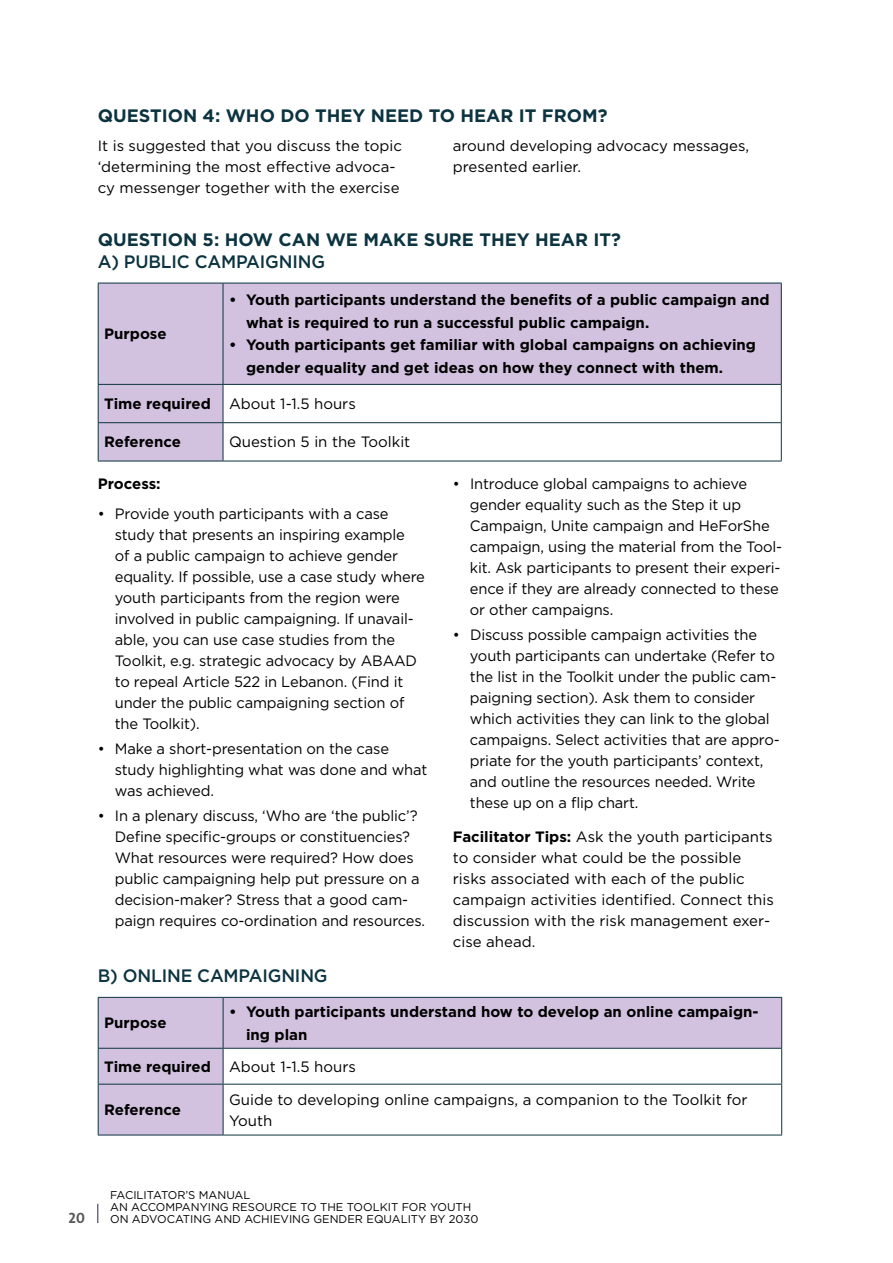
<style>
.page{position:relative;width:893px;height:1263px;background:#fff}
.page>*{position:absolute;margin:0;border:0;box-sizing:border-box;transform-origin:0 0}
.t1{font:700 18px "Gotham";color:#0c3340}
.t2{font:500 18px "Gotham";letter-spacing:-.01em;color:#0c3340}
.t3{font:15px/21px "Gotham";letter-spacing:-.01em;color:#000}
.t4{font:700 15px/22.5px "Gotham";color:#000}
.t5{font:15px "The Sans Bold Caps";color:#58595b}
.t6{font:11.25px/12px "Gotham";color:#000}
.s1{font-weight:700}
</style>
<div class="page">
<svg style="left:97px;top:1204px;width:1px;height:19px"></svg>
<div style="left:99px;top:284px;width:682px;height:100px;background:#d2c2df"></div>
<div style="left:99px;top:385px;width:124px;height:76px;background:#d3c2df"></div>
<hr style="left:98px;top:283px;width:125px;height:1px;background:#0c3340">
<hr style="left:98px;top:283px;width:1px;height:101px;background:#0c3340">
<hr style="left:223px;top:283px;width:559px;height:1px;background:#0c3340">
<hr style="left:223px;top:283px;width:1px;height:101px;background:#0c3340">
<hr style="left:781px;top:283px;width:1px;height:101px;background:#0c3340">
<hr style="left:98px;top:384px;width:125px;height:1px;background:#0c3340">
<hr style="left:98px;top:385px;width:1px;height:37px;background:#0c3340">
<hr style="left:223px;top:384px;width:559px;height:1px;background:#0c3340">
<hr style="left:223px;top:385px;width:1px;height:37px;background:#0c3340">
<hr style="left:781px;top:385px;width:1px;height:37px;background:#0c3340">
<hr style="left:98px;top:422px;width:125px;height:1px;background:#0c3340">
<hr style="left:98px;top:423px;width:1px;height:38px;background:#0c3340">
<hr style="left:223px;top:422px;width:559px;height:1px;background:#0c3340">
<hr style="left:223px;top:423px;width:1px;height:38px;background:#0c3340">
<hr style="left:781px;top:423px;width:1px;height:38px;background:#0c3340">
<hr style="left:98px;top:461px;width:125px;height:1px;background:#0c3340">
<hr style="left:223px;top:461px;width:559px;height:1px;background:#0c3340">
<svg style="left:99px;top:998px;width:682px;height:137px"></svg>
<hr style="left:98px;top:997px;width:125px;height:1px;background:#0c3340">
<hr style="left:98px;top:998px;width:1px;height:50px;background:#0c3340">
<hr style="left:223px;top:997px;width:559px;height:1px;background:#0c3340">
<hr style="left:223px;top:998px;width:1px;height:50px;background:#0c3340">
<hr style="left:781px;top:998px;width:1px;height:50px;background:#0c3340">
<hr style="left:98px;top:1048px;width:125px;height:1px;background:#0c3340">
<hr style="left:98px;top:1048px;width:1px;height:36px;background:#0c3340">
<hr style="left:223px;top:1048px;width:559px;height:1px;background:#0c3340">
<hr style="left:223px;top:1048px;width:1px;height:36px;background:#0c3340">
<hr style="left:781px;top:1048px;width:1px;height:36px;background:#0c3340">
<hr style="left:98px;top:1084px;width:125px;height:1px;background:#0c3340">
<hr style="left:98px;top:1084px;width:1px;height:51px;background:#0c3340">
<hr style="left:223px;top:1084px;width:559px;height:1px;background:#0c3340">
<hr style="left:223px;top:1084px;width:1px;height:51px;background:#0c3340">
<hr style="left:781px;top:1084px;width:1px;height:51px;background:#0c3340">
<hr style="left:98px;top:1135px;width:125px;height:1px;background:#0c3340">
<hr style="left:223px;top:1135px;width:559px;height:1px;background:#0c3340">
<p class="t1" style="left:98px;top:105px;width:511px">QUESTION 4: WHO DO THEY NEED TO HEAR IT FROM?</p>
<p class="t3" style="left:98px;top:135px;width:306px">It is suggested that you discuss the topic ‘determining the most effective advoca&shy;cy messenger together with the exercise</p>
<p class="t3" style="left:453px;top:135px;width:298px">around developing advocacy messages, presented earlier.</p>
<p class="t1" style="left:98px;top:229px;width:525px">QUESTION 5: HOW CAN WE MAKE SURE THEY HEAR IT?</p>
<p class="t2" style="left:98px;top:252px;width:229px">A) PUBLIC CAMPAIGNING</p>
<p class="t4" style="left:246px;top:288px;width:525px;text-indent:-17px">• Youth participants understand the benefits of a public campaign and what is required to run a successful public campaign.</p>
<p class="t4" style="left:246px;top:333px;width:511px;text-indent:-17px">• Youth participants get familiar with global campaigns on achieving gender equality and get ideas on how they connect with them.</p>
<p class="t3" style="left:104px;top:393px;width:253px"><span class="s1">Time required</span> About 1-1.5 hours</p>
<p class="t4" style="left:104px;top:430px;width:78px">Reference</p>
<p class="t3" style="left:229px;top:431px;width:183px">Question 5 in the Toolkit</p>
<p class="t4" style="left:98px;top:472px;width:64px">Process:</p>
<p class="t3" style="left:115px;top:503px;width:312px;text-indent:-17px">• Provide youth participants with a case study that presents an inspiring example<br>of a public campaign to achieve gender equality. If possible, use a case study where youth participants from the region were involved in public campaigning. If unavail&shy;able, you can use case studies from the Toolkit, e.g. strategic advocacy by ABAAD to repeal Article 522 in Lebanon. (Find it under the public campaigning section of the Toolkit).</p>
<p class="t3" style="left:115px;top:738px;width:314px;text-indent:-17px">• Make a short-presentation on the case study highlighting what was done and what was achieved.</p>
<p class="t3" style="left:115px;top:805px;width:312px;text-indent:-17px">• In a plenary discuss, ‘Who are ‘the public’?<br>Define specific-groups or constituencies?<br>What resources were required? How does public campaigning help put pressure on a decision-maker? Stress that a good cam&shy;paign requires co-ordination and resources.</p>
<p class="t4" style="left:104px;top:322px;width:64px">Purpose</p>
<p class="t3" style="left:470px;top:473px;width:314px;text-indent:-17px">• Introduce global campaigns to achieve gender equality such as the Step it up Campaign, Unite campaign and HeForShe campaign, using the material from the Tool&shy;kit. Ask participants to present their experi&shy;ence if they are already connected to these or other campaigns.</p>
<p class="t3" style="left:470px;top:624px;width:311px;text-indent:-17px">• Discuss possible campaign activities the youth participants can undertake (Refer to the list in the Toolkit under the public cam&shy;paigning section). Ask them to consider which activities they can link to the global campaigns. Select activities that are appro&shy;priate for the youth participants’ context, and outline the resources needed. Write these up on a flip chart.</p>
<p class="t3" style="left:453px;top:826px;width:322px"><span class="s1">Facilitator Tips:</span> Ask the youth participants to consider what could be the possible risks associated with each of the public campaign activities identified. Connect this discussion with the risk management exer&shy;cise ahead.</p>
<p class="t2" style="left:98px;top:966px;width:231px">B) ONLINE CAMPAIGNING</p>
<p class="t4" style="left:104px;top:1011px;width:64px">Purpose</p>
<p class="t4" style="left:246px;top:1000px;width:514px;text-indent:-17px">• Youth participants understand how to develop an online campaign&shy;ing plan</p>
<p class="t3" style="left:104px;top:1055px;width:253px"><span class="s1">Time required</span> About 1-1.5 hours</p>
<p class="t4" style="left:104px;top:1098px;width:78px">Reference</p>
<p class="t3" style="left:229px;top:1088px;width:520px">Guide to developing online campaigns, a companion to the Toolkit for<br>Youth</p>
<p class="t6" style="left:110px;top:1189px;width:363px">FACILITATOR’S MANUAL<br>AN ACCOMPANYING RESOURCE TO THE TOOLKIT FOR YOUTH</p>
<p class="t5" style="left:69px;top:1205px;width:18px">20</p>
<p class="t6" style="left:110px;top:1213px;width:370px">ON ADVOCATING AND ACHIEVING GENDER EQUALITY BY 2030</p>
</div>
